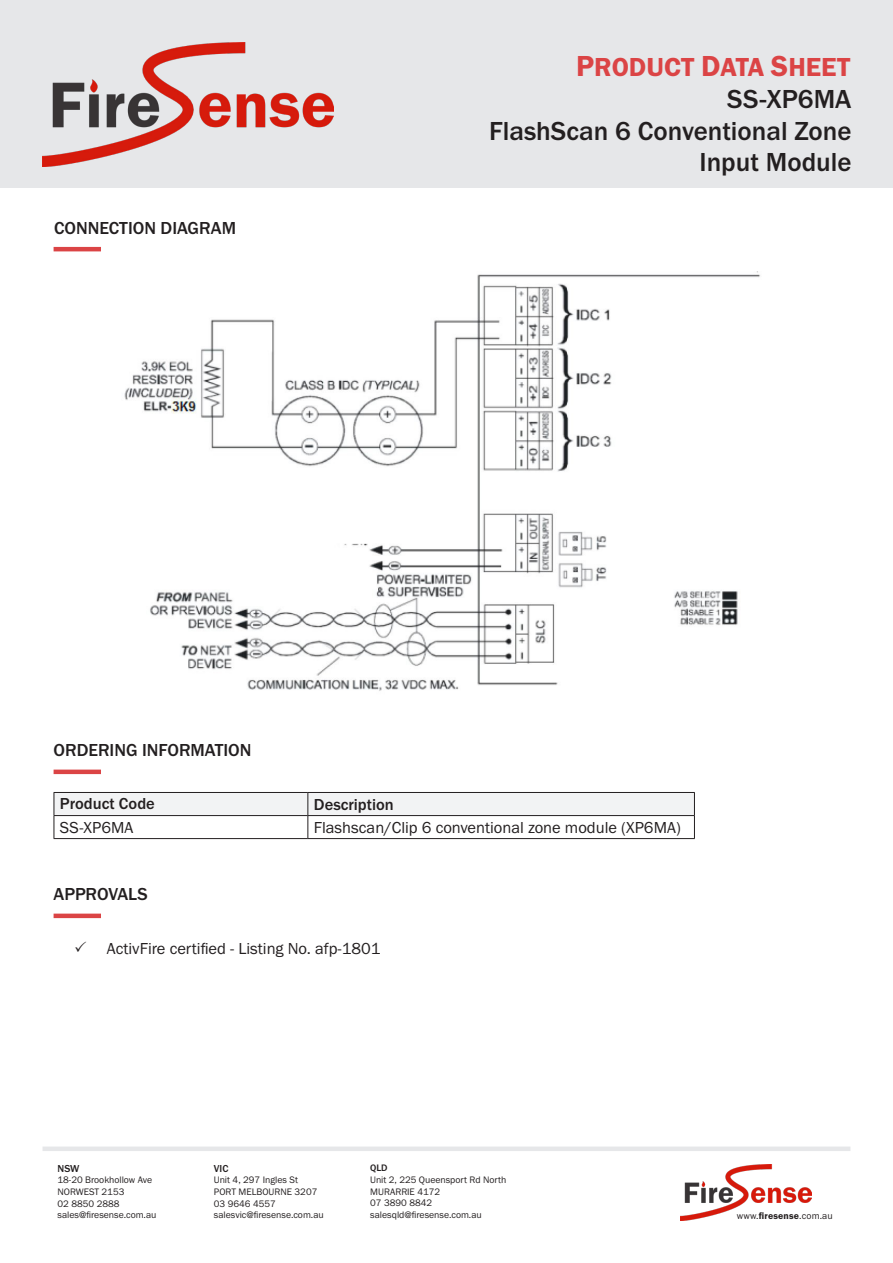
<style>
.page{position:relative;width:893px;height:1263px;background:#fff}
.page>*{position:absolute;margin:0;border:0;box-sizing:border-box;transform-origin:0 0}
.t1{font:500 27px/31.5px "Franklin Gothic URW";color:#231f20;text-align:right}
.t2{font:27px "Franklin Gothic URW Dem";color:#db4445}
.t3{font:500 18px "Franklin Gothic URW";color:#231f20}
.t4{font:16.5px "Franklin Gothic URW Boo";color:#231f20}
.t5{font:500 16.5px "Franklin Gothic URW";color:#231f20}
.t6{font:500 10.5px "Franklin Gothic URW";color:#231f20}
.t7{font:9.75px/11.7px "Franklin Gothic URW Boo";color:#231f20}
.t8{font:500 9.75px "Franklin Gothic URW";color:#231f20}
.s1{font-size:30px}
.s2{font-family:"Franklin Gothic URW Dem"}
</style>
<div class="page">
<div style="left:0;top:0;width:893px;height:187px;background:#e6e7e9"></div>
<img style="left:43px;top:43px;width:290px;height:123px">
<img style="left:680px;top:1165px;width:131px;height:55px">
<div style="left:43px;top:1146px;width:807px;height:5px;background:#e6e7e9"></div>
<hr style="left:54px;top:247px;width:47px;height:4px;background:#db4445">
<img style="left:124px;top:271px;width:636px;height:420px">
<hr style="left:54px;top:914px;width:47px;height:4px;background:#db4445">
<hr style="left:54px;top:770px;width:47px;height:4px;background:#db4445">
<div style="left:54px;top:792px;width:254px;height:23px;background:#f2f3f4"></div>
<div style="left:308px;top:792px;width:386px;height:23px;background:#f2f3f4"></div>
<hr style="left:54px;top:792px;width:254px;height:1px;background:#231f20">
<hr style="left:308px;top:792px;width:387px;height:1px;background:#231f20">
<hr style="left:54px;top:815px;width:254px;height:1px;background:#231f20">
<svg style="left:54px;top:793px;width:1px;height:45px"></svg>
<hr style="left:308px;top:815px;width:387px;height:1px;background:#231f20">
<svg style="left:307px;top:793px;width:1px;height:45px"></svg>
<svg style="left:694px;top:793px;width:1px;height:45px"></svg>
<hr style="left:54px;top:838px;width:254px;height:1px;background:#231f20">
<hr style="left:308px;top:838px;width:387px;height:1px;background:#231f20">
<h1 class="t2" style="left:576px;top:50px;width:276px"><span class="s1">P</span>RODUCT <span class="s1">D</span>ATA <span class="s1">S</span>HEET</h1>
<p class="t3" style="left:54px;top:217px;width:184px">CONNECTION DIAGRAM</p>
<p class="t3" style="left:54px;top:739px;width:199px">ORDERING INFORMATION</p>
<p class="t1" style="left:727px;top:83px;width:126px">SS-XP6MA</p>
<p class="t1" style="left:489px;top:114px;width:364px">FlashScan 6 Conventional Zone<br>Input Module</p>
<p class="t5" style="left:60px;top:794px;width:96px">Product Code</p>
<p class="t5" style="left:314px;top:794px;width:81px">Description</p>
<p class="t4" style="left:60px;top:817px;width:75px">SS-XP6MA</p>
<p class="t4" style="left:314px;top:817px;width:368px">Flashscan/Clip 6 conventional zone module (XP6MA)</p>
<p class="t3" style="left:54px;top:883px;width:96px">APPROVALS</p>
<p class="t4" style="left:74px;top:938px;width:308px">✓ ActivFire certified - Listing No. afp-1801</p>
<p class="t6" style="left:58px;top:1162px;width:23px">NSW</p>
<p class="t7" style="left:58px;top:1174px;width:100px">18-20 Brookhollow Ave<br>NORWEST 2153<br>02 8850 2888 sales@firesense.com.au</p>
<p class="t6" style="left:214px;top:1162px;width:16px">VIC</p>
<p class="t7" style="left:214px;top:1174px;width:111px">Unit 4, 297 Ingles St<br>PORT MELBOURNE 3207<br>03 9646 4557 salesvic@firesense.com.au</p>
<p class="t8" style="left:370px;top:1162px;width:19px">QLD</p>
<p class="t7" style="left:370px;top:1173px;width:138px">Unit 2, 225 Queensport Rd North<br>MURARRIE 4172<br>07 3890 8842 salesqld@firesense.com.au</p>
<p class="t7" style="left:737px;top:1209px;width:98px">www.<span class="s2">firesense</span>.com.au</p>
</div>
